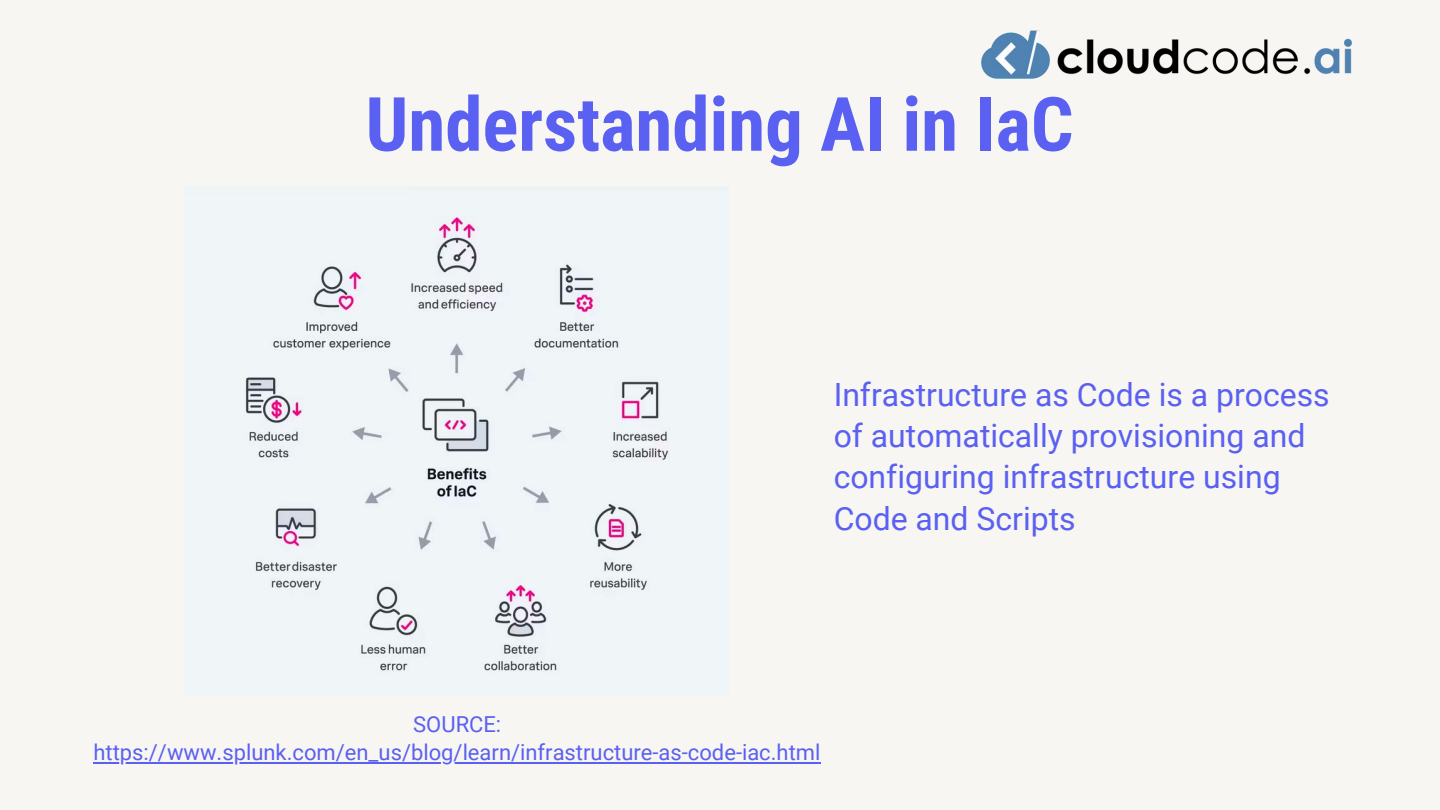
<style>
.page{position:relative;width:1440px;height:810px;background:#f8f6f2}
.page>*{position:absolute;margin:0;border:0;box-sizing:border-box;transform-origin:0 0}
.t1{font:700 75px "Roboto Condensed";color:#5a60f1}
.t2{font:32px/41.2px "Roboto";color:#5a60f1}
.t3{font:22px/28.5px "Roboto";color:#5a60f1;text-align:center}
</style>
<div class="page">
<img style="left:981px;top:30px;width:371px;height:49px">
<img style="left:244px;top:187px;width:484px;height:486px">
<hr style="left:93px;top:762px;width:728px;height:1px;background:#5a60f1">
<h1 class="t1" style="left:366px;top:81px;width:710px">Understanding AI in IaC</h1>
<p class="t2" style="left:834px;top:374px;width:498px">Infrastructure as Code is a process of automatically provisioning and configuring infrastructure using<br>Code and Scripts</p>
<p class="t3" style="left:93px;top:710px;width:729px">SOURCE: https://www.splunk.com/en_us/blog/learn/infrastructure-as-code-iac.html</p>
</div>
